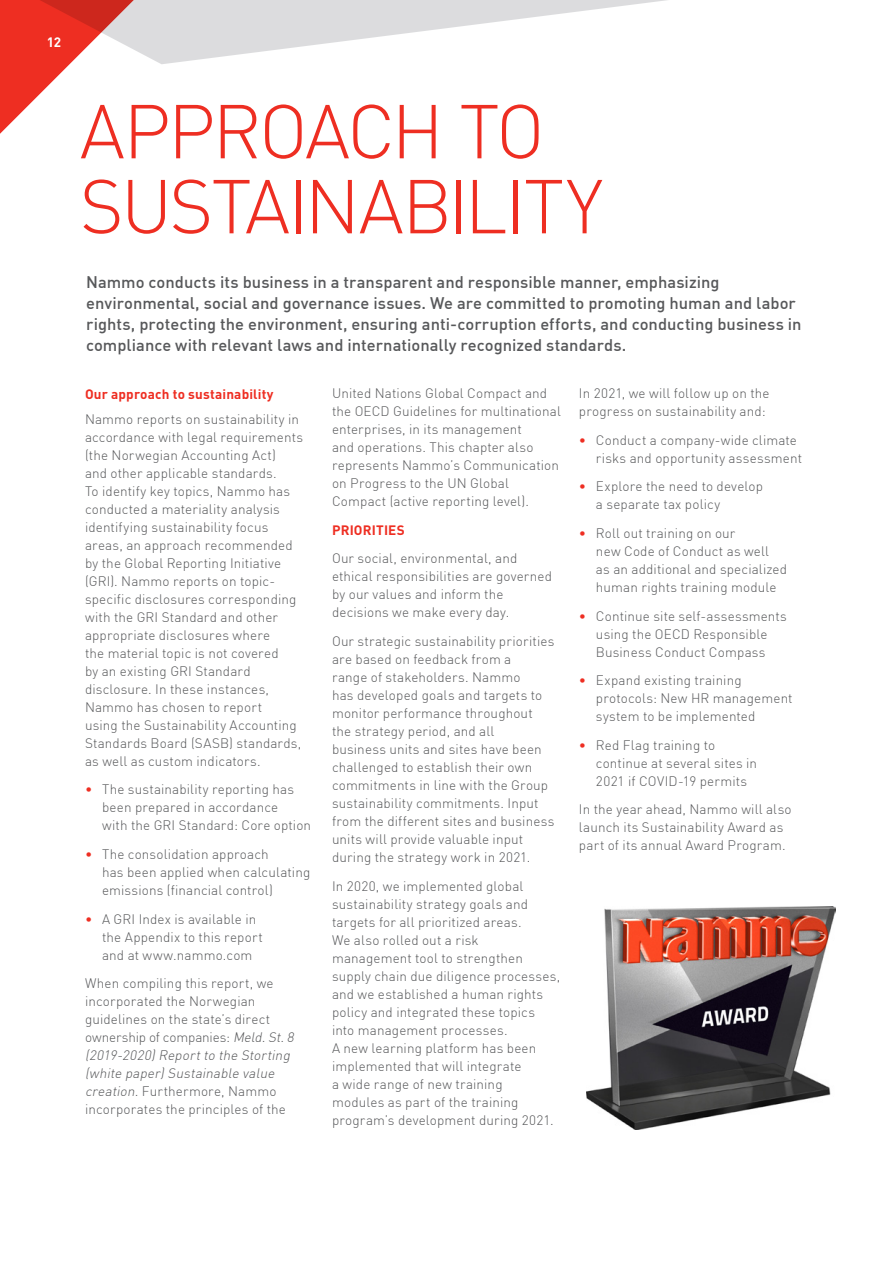
<style>
.page{position:relative;width:893px;height:1263px;background:#fff}
.page>*{position:absolute;margin:0;border:0;box-sizing:border-box;transform-origin:0 0}
.Chapter{font:300 75px/75px "DIN";letter-spacing:-.04em;color:#ee2e22}
.Intro_Text{font:500 16.5px/21px "DIN";color:#57585a}
.Body_Text{font:300 13.5px/18px "DIN";letter-spacing:.01em;color:#57585a}
.Body_Text_bold_Lower{font:700 13.5px "DIN";letter-spacing:.015em;color:#ee2e22}
.Body_Text-2{font:700 13.5px "DIN";letter-spacing:.015em;color:#ee2e22}
.t1{font:700 13.5px "DIN";color:#fff}
.s1{color:#ee2e22}
.s2{font-style:italic}
</style>
<div class="page">
<svg style="left:0;top:0;width:70px;height:134px"></svg>
<svg style="left:7px;top:0;width:660px;height:64px"></svg>
<img style="left:587px;top:906px;width:249px;height:223px">
<p class="t1" style="left:47px;top:34px;width:16px">12</p>
<p class="Chapter" style="left:80px;top:93px;width:525px">APPROACH TO<br>SUSTAINABILITY</p>
<p class="Intro_Text" style="left:86px;top:271px;width:717px">Nammo conducts its business in a transparent and responsible manner, emphasizing environmental, social and governance issues. We are committed to promoting human and labor rights, protecting the environment, ensuring anti-corruption efforts, and conducting business in compliance with relevant laws and internationally recognized standards.</p>
<p class="Body_Text_bold_Lower" style="left:85px;top:386px;width:190px">Our approach to sustainability</p>
<p class="Body_Text" style="left:85px;top:410px;width:220px">Nammo reports on sustainability in accordance with legal requirements (the Norwegian Accounting Act)<br>and other applicable standards.<br>To identify key topics, Nammo has conducted a materiality analysis identifying sustainability focus areas, an approach recommended by the Global Reporting Initiative (GRI). Nammo reports on topic&shy;specific disclosures corresponding with the GRI Standard and other appropriate disclosures where<br>the material topic is not covered<br>by an existing GRI Standard disclosure. In these instances,<br>Nammo has chosen to report<br>using the Sustainability Accounting<br>Standards Board (SASB) standards, as well as custom indicators.</p>
<p class="Body_Text" style="left:102px;top:780px;width:211px;text-indent:-17px"><span class="s1">•</span> The sustainability reporting has been prepared in accordance<br>with the GRI Standard: Core option</p>
<p class="Body_Text" style="left:102px;top:845px;width:210px;text-indent:-17px"><span class="s1">•</span> The consolidation approach<br>has been applied when calculating emissions (financial control)</p>
<p class="Body_Text" style="left:102px;top:909px;width:162px;text-indent:-17px"><span class="s1">•</span> A GRI Index is available in the Appendix to this report and at www.nammo.com</p>
<p class="Body_Text" style="left:85px;top:974px;width:213px">When compiling this report, we incorporated the Norwegian guidelines on the state’s direct ownership of companies: <span class="s2">Meld.St.8 (2019-2020)Reportto the Storting (white paper)Sustainable value creation.</span>Furthermore, Nammo incorporates the principles of the</p>
<p class="Body_Text" style="left:332px;top:384px;width:230px">United Nations Global Compact and the OECD Guidelines for multinational enterprises, in its management<br>and operations. This chapter also represents Nammo’s Communication on Progress to the UN Global Compact (active reporting level).</p>
<p class="Body_Text-2" style="left:332px;top:521px;width:74px">PRIORITIES</p>
<p class="Body_Text" style="left:332px;top:549px;width:222px">Our social, environmental, and ethical responsibilities are governed by our values and inform the decisions we make every day.</p>
<p class="Body_Text" style="left:332px;top:632px;width:224px">Our strategic sustainability priorities are based on feedback from a<br>range of stakeholders. Nammo<br>has developed goals and targets to monitor performance throughout the strategy period, and all<br>business units and sites have been challenged to establish their own commitments in line with the Group sustainability commitments. Input from the different sites and business units will provide valuable input during the strategy work in 2021.</p>
<p class="Body_Text" style="left:332px;top:876px;width:230px">In 2020, we implemented global sustainability strategy goals and targets for all prioritized areas.<br>We also rolled out a risk management tool to strengthen supply chain due diligence processes, and we established a human rights policy and integrated these topics into management processes.<br>A new learning platform has been implemented that will integrate<br>a wide range of new training<br>modules as part of the training program’s development during 2021.</p>
<p class="Body_Text" style="left:579px;top:384px;width:192px">In 2021, we will follow up on the progress on sustainability and:</p>
<p class="Body_Text" style="left:596px;top:431px;width:208px;text-indent:-17px"><span class="s1">•</span> Conduct a company-wide climate risks and opportunity assessment</p>
<p class="Body_Text" style="left:596px;top:477px;width:169px;text-indent:-17px"><span class="s1">•</span> Explore the need to develop a separate tax policy</p>
<p class="Body_Text" style="left:596px;top:524px;width:193px;text-indent:-17px"><span class="s1">•</span> Roll out training on our<br>new Code of Conduct as well<br>as an additional and specialized human rights training module</p>
<p class="Body_Text" style="left:579px;top:606px;width:209px;text-align:center"><span class="s1">•</span> Continue site self-assessments using the OECD Responsible<br>Business Conduct Compass</p>
<p class="Body_Text" style="left:596px;top:671px;width:198px;text-indent:-17px"><span class="s1">•</span> Expand existing training protocols: New HR management system to be implemented</p>
<p class="Body_Text" style="left:596px;top:736px;width:163px;text-indent:-17px"><span class="s1">•</span> Red Flag training to continue at several sites in<br>2021 if COVID-19 permits</p>
<p class="Body_Text" style="left:579px;top:800px;width:214px">In the year ahead, Nammo will also launch its Sustainability Award as part of its annual Award Program.</p>
</div>
